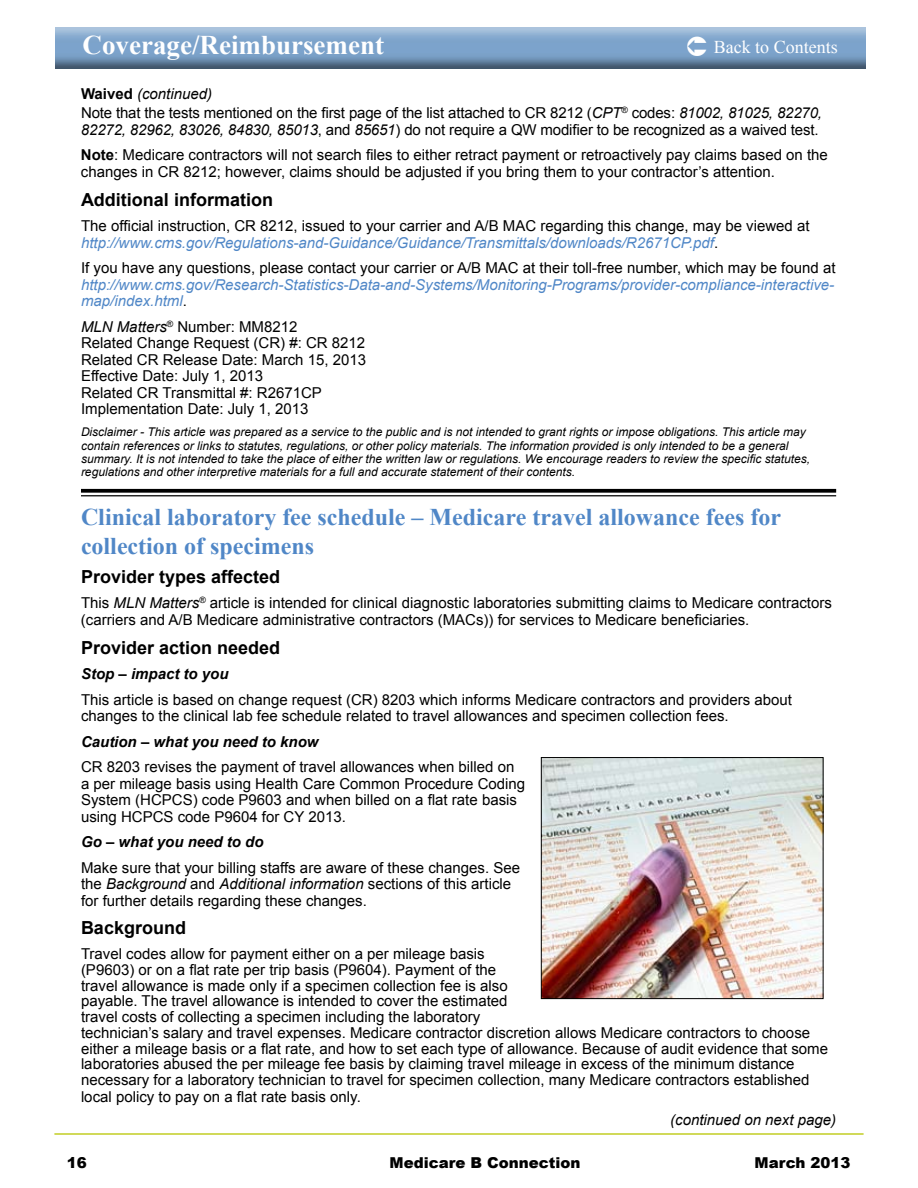
<style>
.page{position:relative;width:918px;height:1188px;background:#fff}
.page>*{position:absolute;margin:0;border:0;box-sizing:border-box;transform-origin:0 0}
.t1{font:700 27px "Times New Roman";color:#fff}
.t2{font:700 24px/28.8px "Times New Roman";color:#5087c7}
.t3{font:700 18px "Arial";color:#000}
.t4{font:18px "Times New Roman";color:#fff}
.t5{font:15px/16.5px "Arial";color:#000}
.t6{font:italic 15px/16.5px "Arial";color:#5087c7}
.t7{font:italic 700 15px "Arial";color:#000}
.t8{font:900 15px "Arial";color:#000}
.t9{font:italic 15px "Arial";color:#000}
.t10{font:italic 12px/13.2px "Arial";color:#000}
.s1{font-weight:700}
.s2{font-style:italic}
.s3{font-style:italic;color:#5087c7}
.s4{font-style:normal;color:#000}
</style>
<div class="page">
<img style="left:56px;top:28px;width:810px;height:40px">
<hr style="left:54px;top:1133px;width:810px;height:2px;background:#c2cd23">
<svg style="left:81px;top:489px;width:755px;height:4px;background:#151515"></svg>
<hr style="left:81px;top:495px;width:755px;height:1px;background:#000">
<img style="left:543px;top:759px;width:279px;height:238px">
<div style="left:541px;top:757px;width:283px;height:242px;border:1px solid #000"></div>
<svg style="left:688px;top:36px;width:19px;height:20px"></svg>
<h1 class="t1" style="left:83px;top:26px;width:303px">Coverage/Reimbursement</h1>
<p class="t4" style="left:714px;top:34px;width:126px">Back to Contents</p>
<p class="t5" style="left:81px;top:84px;width:743px;line-height:19.8px"><span class="s1">Waived</span> <span class="s2">(continued)<br></span>Note that the tests mentioned on the first page of the list attached to CR 8212 (<span class="s2">CPT</span><sup>®</sup> codes: <span class="s2">81002, 81025, 82270,</span></p>
<p class="t5" style="left:81px;top:117px;width:748px;line-height:25.5px"><span class="s2">82272, 82962, 83026, 84830, 85013</span>, and <span class="s2">85651</span>) do not require a QW modifier to be recognized as a waived test.<br><span class="s1">Note</span>: Medicare contractors will not search files to either retract payment or retroactively pay claims based on the</p>
<p class="t5" style="left:81px;top:164px;width:696px">changes in CR 8212; however, claims should be adjusted if you bring them to your contractor’s attention.</p>
<p class="t3" style="left:81px;top:188px;width:194px">Additional information</p>
<p class="t5" style="left:81px;top:218px;width:730px">The official instruction, CR 8212, issued to your carrier and A/B MAC regarding this change, may be viewed at <span class="s3">http://www.cms.gov/Regulations-and-Guidance/Guidance/Transmittals/downloads/R2671CP.pdf</span>.</p>
<p class="t5" style="left:81px;top:260px;width:756px">If you have any questions, please contact your carrier or A/B MAC at their toll-free number, which may be found at</p>
<p class="t6" style="left:81px;top:276px;width:755px">http://www.cms.gov/Research-Statistics-Data-and-Systems/Monitoring-Programs/provider-compliance-interactive&shy;map/index.html<span class="s4">.</span></p>
<p class="t5" style="left:81px;top:318px;width:287px"><span class="s2">MLN Matters</span><sup>®</sup> Number: MM8212<br>Related Change Request (CR) #: CR 8212<br>Related CR Release Date: March 15, 2013<br>Effective Date: July 1, 2013<br>Related CR Transmittal #: R2671CP Implementation Date: July 1, 2013</p>
<p class="t10" style="left:81px;top:426px;width:731px">Disclaimer - This article was prepared as a service to the public and is not intended to grant rights or impose obligations. This article may contain references or links to statutes, regulations, or other policy materials. The information provided is only intended to be a general summary. It is not intended to take the place of either the written law or regulations. We encourage readers to review the specific statutes, regulations and other interpretive materials for a full and accurate statement of their contents.</p>
<h2 class="t2" style="left:81px;top:502px;width:702px">Clinical laboratory fee schedule – Medicare travel allowance fees for collection of specimens</h2>
<p class="t3" style="left:81px;top:565px;width:201px">Provider types affected</p>
<p class="t5" style="left:81px;top:595px;width:752px">This <span class="s2">MLN Matters</span><sup>®</sup> article is intended for clinical diagnostic laboratories submitting claims to Medicare contractors (carriers and A/B Medicare administrative contractors (MACs)) for services to Medicare beneficiaries.</p>
<p class="t3" style="left:81px;top:635px;width:201px">Provider action needed</p>
<p class="t7" style="left:81px;top:664px;width:149px">Stop – impact to you</p>
<p class="t5" style="left:81px;top:691px;width:713px">This article is based on change request (CR) 8203 which informs Medicare contractors and providers about changes to the clinical lab fee schedule related to travel allowances and specimen collection fees.</p>
<p class="t7" style="left:81px;top:732px;width:239px">Caution – what you need to know</p>
<p class="t5" style="left:81px;top:759px;width:446px">CR 8203 revises the payment of travel allowances when billed on a per mileage basis using Health Care Common Procedure Coding System (HCPCS) code P9603 and when billed on a flat rate basis using HCPCS code P9604 for CY 2013.</p>
<p class="t7" style="left:81px;top:832px;width:184px">Go – what you need to do</p>
<p class="t5" style="left:81px;top:859px;width:441px">Make sure that your billing staffs are aware of these changes. See the <span class="s2">Background</span> and <span class="s2">Additional information</span> sections of this article for further details regarding these changes.</p>
<p class="t3" style="left:81px;top:916px;width:107px">Background</p>
<p class="t5" style="left:81px;top:946px;width:749px;line-height:15.9px">Travel codes allow for payment either on a per mileage basis<br>(P9603) or on a flat rate per trip basis (P9604). Payment of the<br>travel allowance is made only if a specimen collection fee is also<br>payable. The travel allowance is intended to cover the estimated<br>travel costs of collecting a specimen including the laboratory<br>technician’s salary and travel expenses. Medicare contractor discretion allows Medicare contractors to choose either a mileage basis or a flat rate, and how to set each type of allowance. Because of audit evidence that some laboratories abused the per mileage fee basis by claiming travel mileage in excess of the minimum distance necessary for a laboratory technician to travel for specimen collection, many Medicare contractors established local policy to pay on a flat rate basis only.</p>
<p class="t9" style="left:670px;top:1110px;width:167px">(continued on next page)</p>
<p class="t8" style="left:67px;top:1151px;width:22px">16</p>
<p class="t8" style="left:390px;top:1151px;width:193px">Medicare B Connection</p>
<p class="t8" style="left:755px;top:1151px;width:97px">March 2013</p>
</div>
